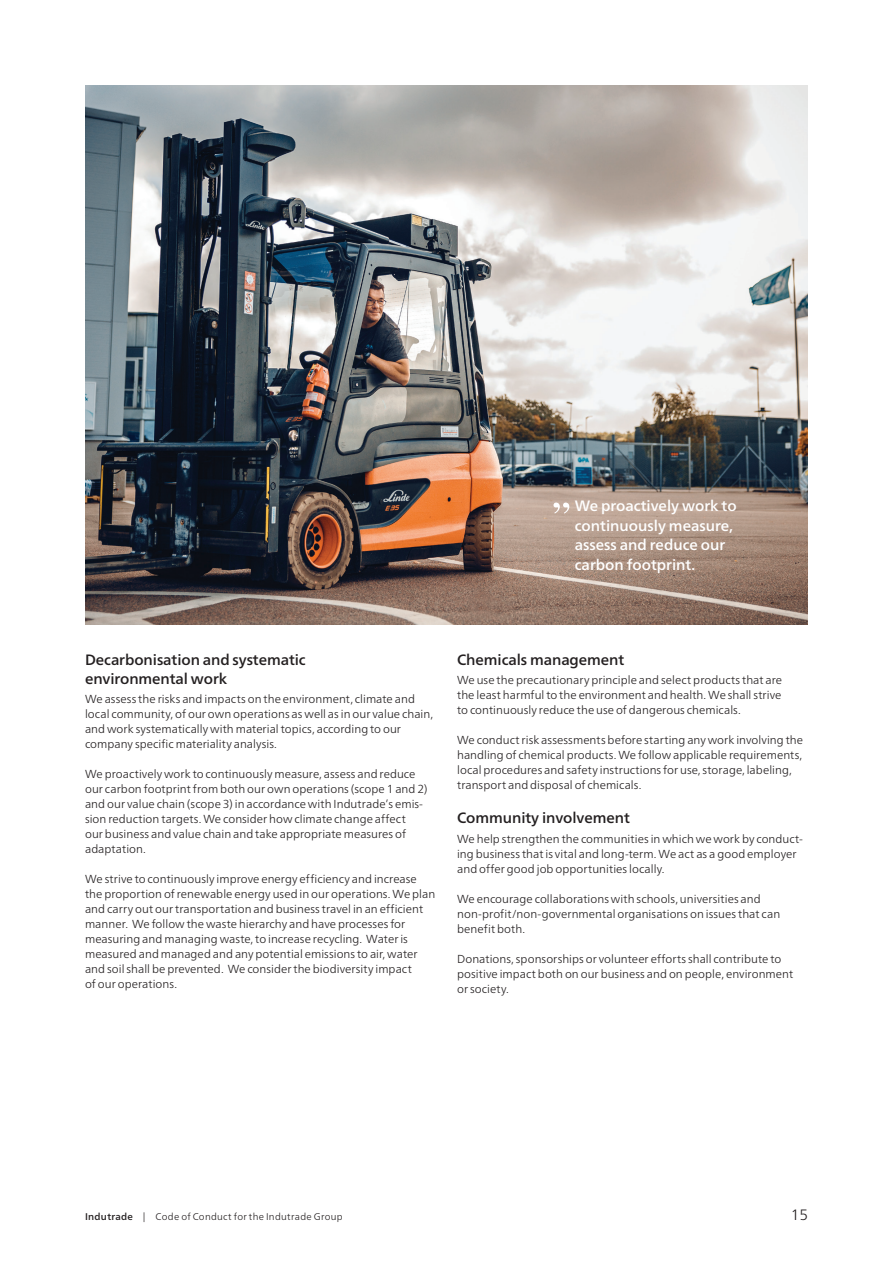
<style>
.page{position:relative;width:893px;height:1263px;background:#fff}
.page>*{position:absolute;margin:0;border:0;box-sizing:border-box;transform-origin:0 0}
.t1{font:500 15px/19.5px "Frutiger Neue LTW1 G";letter-spacing:-.005em;color:#231f20}
.t2{font:500 15px/19.5px "Frutiger Neue LTW1 G";color:#fff}
.t3{font:300 15px "Frutiger Neue LTW1 G";color:#231f20}
.t4{font:300 11.7px/15px "Frutiger Neue LTW1 G";letter-spacing:.005em;color:#231f20}
.t5{font:300 9.75px "Frutiger Neue LTW1 G";letter-spacing:.03em;color:#231f20}
.s1{font-weight:500}
</style>
<div class="page">
<img style="left:85px;top:85px;width:723px;height:539px">
<svg style="left:553px;top:503px;width:16px;height:10px"></svg>
<p class="t2" style="left:575px;top:496px;width:163px">We proactively work to continuously measure, assess and reduce our carbon footprint.</p>
<p class="t1" style="left:85px;top:649px;width:222px">Decarbonisation and systematic environmental work</p>
<p class="t4" style="left:85px;top:692px;width:350px">We assess the risks and impacts on the environment, climate and local community, of our own operations as well as in our value chain, and work systematically with material topics, according to our company specific materiality analysis.</p>
<p class="t4" style="left:85px;top:767px;width:344px">We proactively work to continuously measure, assess and reduce our carbon footprint from both our own operations (scope 1 and 2) and our value chain (scope 3) in accordance with Indutrade’s emis&shy;sion reduction targets. We consider how climate change affect<br>our business and value chain and take appropriate measures of adaptation.</p>
<p class="t4" style="left:85px;top:872px;width:352px">We strive to continuously improve energy efficiency and increase the proportion of renewable energy used in our operations. We plan and carry out our transportation and business travel in an efficient manner. We follow the waste hierarchy and have processes for measuring and managing waste, to increase recycling. Water is measured and managed and any potential emissions to air, water and soil shall be prevented. We consider the biodiversity impact<br>of our operations.</p>
<p class="t1" style="left:457px;top:649px;width:169px">Chemicals management</p>
<p class="t4" style="left:457px;top:672px;width:327px;text-align:justify">We use the precautionary principle and select products that are the least harmful to the environment and health. We shall strive to continuously reduce the use of dangerous chemicals.</p>
<p class="t4" style="left:457px;top:732px;width:347px">We conduct risk assessments before starting any work involving the handling of chemical products. We follow applicable requirements, local procedures and safety instructions for use, storage, labeling, transport and disposal of chemicals.</p>
<p class="t1" style="left:457px;top:808px;width:174px">Community involvement</p>
<p class="t4" style="left:457px;top:831px;width:347px">We help strengthen the communities in which we work by conduct&shy;ing business that is vital and long-term. We act as a good employer and offer good job opportunities locally.</p>
<p class="t4" style="left:457px;top:891px;width:325px">We encourage collaborations with schools, universities and non-profit/non-governmental organisations on issues that can benefit both.</p>
<p class="t4" style="left:457px;top:951px;width:338px">Donations, sponsorships or volunteer efforts shall contribute to positive impact both on our business and on people, environment or society.</p>
<p class="t5" style="left:85px;top:1211px;width:259px"><span class="s1">Indutrade</span> | Code of Conduct for the Indutrade Group</p>
<p class="t3" style="left:791px;top:1206px;width:19px">15</p>
</div>
